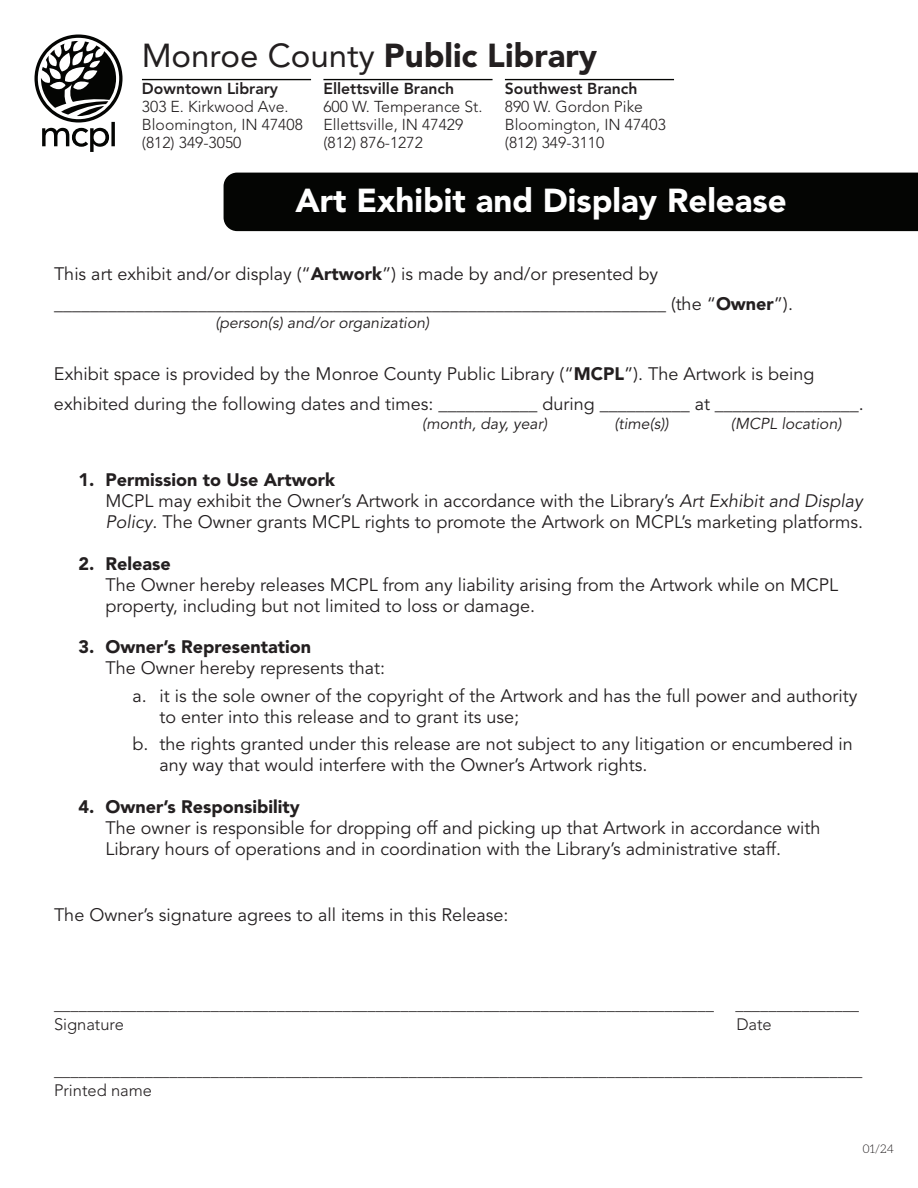
<style>
.page{position:relative;width:918px;height:1188px;background:#fff}
.page>*{position:absolute;margin:0;border:0;box-sizing:border-box;transform-origin:0 0}
.t1{font:900 33px "Avenir LT Std";color:#fff}
.t2{font:900 33px "Avenir LT Std";color:#231f20}
.t3{font:18px/21px "Avenir LT Std";color:#231f20}
.t4{font:900 18px "Avenir LT Std";color:#231f20}
.t5{font:300 16.5px/19.5px "Avenir LT Std";color:#231f20}
.t6{font:300 15.75px/17.9px "Avenir LT Std";color:#231f20}
.t7{font:italic 15.75px "Avenir LT Std";color:#231f20}
.t8{font:800 15.75px "Avenir LT Std";color:#231f20}
.t9{font:300 12px "Aleo";color:#231f20}
.s1{font-weight:400}
.s2{font-weight:900}
.s3{font-style:italic}
</style>
<div class="page">
<hr style="left:142px;top:79px;width:169px;height:1px;background:#040503">
<hr style="left:323px;top:79px;width:170px;height:1px;background:#040503">
<hr style="left:505px;top:79px;width:169px;height:1px;background:#040503">
<svg style="left:34px;top:34px;width:89px;height:118px"></svg>
<div style="left:224px;top:173px;width:694px;height:58px;background:#040503"></div>
<h1 class="t2" style="left:142px;top:36px;width:457px"><span class="s1">Monroe County</span> Public Library</h1>
<p class="t8" style="left:142px;top:79px;width:138px">Downtown Library</p>
<p class="t6" style="left:142px;top:98px;width:162px">303 E. Kirkwood Ave.<br>Bloomington, IN 47408 (812) 349-3050</p>
<p class="t8" style="left:505px;top:79px;width:134px">Southwest Branch</p>
<p class="t6" style="left:505px;top:98px;width:162px">890 W. Gordon Pike<br>Bloomington, IN 47403 (812) 349-3110</p>
<h1 class="t1" style="left:295px;top:181px;width:493px">Art Exhibit and Display Release</h1>
<p class="t8" style="left:323px;top:79px;width:132px">Ellettsville Branch</p>
<p class="t6" style="left:323px;top:98px;width:161px">600 W. Temperance St.<br>Ellettsville, IN 47429 (812) 876-1272</p>
<p class="t3" style="left:54px;top:259px;width:741px;line-height:30px">This art exhibit and/or display (“<span class="s2">Artwork</span>”) is made by and/or presented by ____________________________________________________________________ (the “<span class="s2">Owner</span>”).</p>
<p class="t7" style="left:215px;top:313px;width:215px">(person(s) and/or organization)</p>
<p class="t3" style="left:54px;top:359px;width:811px;line-height:30px">Exhibit space is provided by the Monroe County Public Library (“<span class="s2">MCPL</span>”). The Artwork is being exhibited during the following dates and times: ___________ during __________ at ________________.</p>
<p class="t7" style="left:422px;top:414px;width:126px">(month, day, year)</p>
<p class="t7" style="left:614px;top:415px;width:56px">(time(s))</p>
<p class="t7" style="left:731px;top:415px;width:112px">(MCPL location)</p>
<p class="t3" style="left:106px;top:470px;width:759px;text-indent:-27px"><span class="s2">1. Permission to Use Artwork<br></span>MCPL may exhibit the Owner’s Artwork in accordance with the Library’s <span class="s3">Art Exhibit and Display<br>Policy</span>. The Owner grants MCPL rights to promote the Artwork on MCPL’s marketing platforms.</p>
<p class="t4" style="left:79px;top:552px;width:94px">2. Release</p>
<p class="t3" style="left:106px;top:574px;width:734px">The Owner hereby releases MCPL from any liability arising from the Artwork while on MCPL property, including but not limited to loss or damage.</p>
<p class="t4" style="left:79px;top:636px;width:234px">3. Owner’s Representation</p>
<p class="t3" style="left:133px;top:654px;width:726px;line-height:27.8px;text-indent:-27px">The Owner hereby represents that:<br>a. it is the sole owner of the copyright of the Artwork and has the full power and authority</p>
<p class="t3" style="left:133px;top:703px;width:722px;line-height:27.8px;text-indent:27px">to enter into this release and to grant its use;<br>b. the rights granted under this release are not subject to any litigation or encumbered in</p>
<p class="t3" style="left:160px;top:755px;width:489px">any way that would interfere with the Owner’s Artwork rights.</p>
<p class="t4" style="left:79px;top:795px;width:223px">4. Owner’s Responsibility</p>
<p class="t3" style="left:106px;top:817px;width:716px">The owner is responsible for dropping off and picking up that Artwork in accordance with<br>Library hours of operations and in coordination with the Library’s administrative staff.</p>
<p class="t3" style="left:54px;top:905px;width:456px">The Owner’s signature agrees to all items in this Release:</p>
<p class="t5" style="left:54px;top:995px;width:661px">________________________________________________________________________________</p>
<p class="t5" style="left:735px;top:995px;width:125px">_______________</p>
<p class="t5" style="left:54px;top:1014px;width:71px">Signature</p>
<p class="t5" style="left:736px;top:1014px;width:37px">Date</p>
<p class="t5" style="left:54px;top:1061px;width:810px">__________________________________________________________________________________________________<br>Printed name</p>
<p class="t9" style="left:862px;top:1142px;width:33px">01/24</p>
</div>
